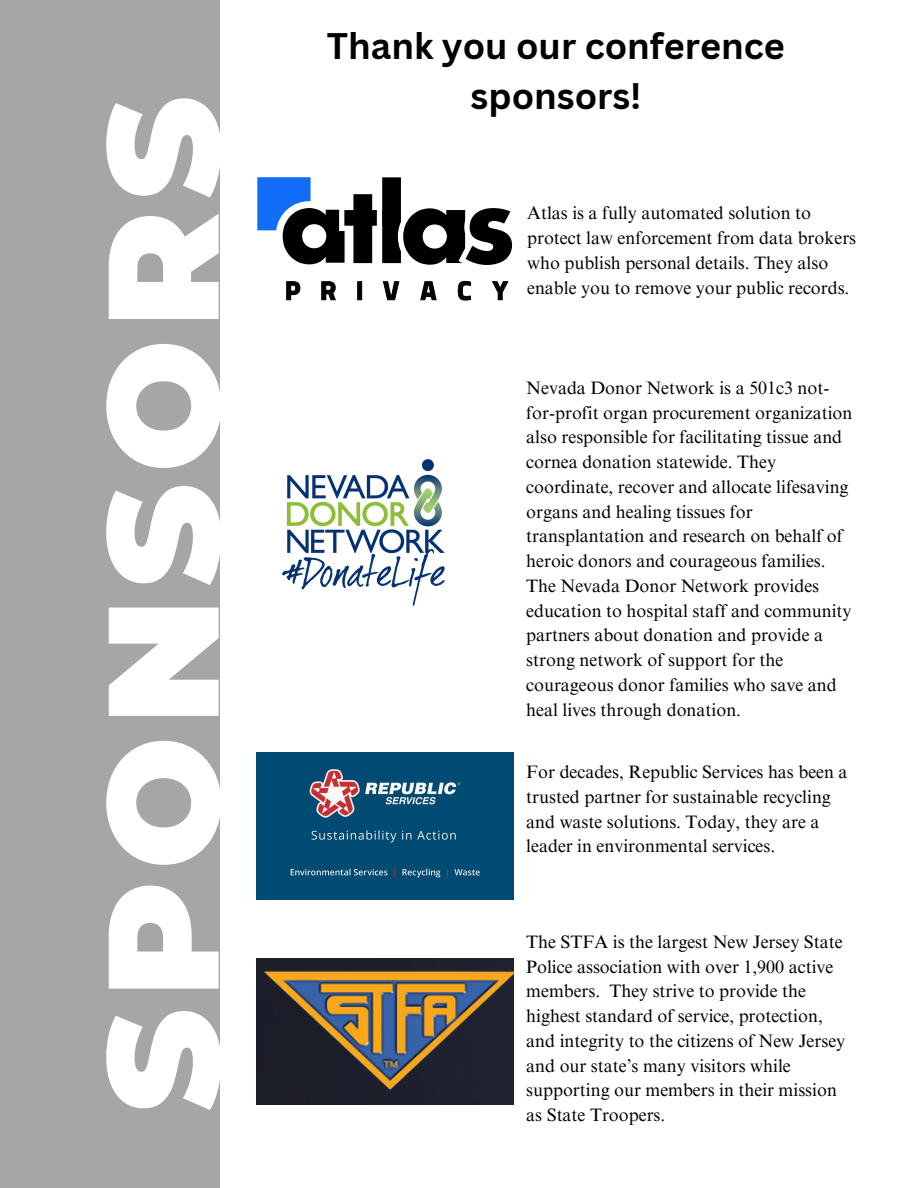
<style>
.page{position:relative;width:918px;height:1188px;background:#fff}
.page>*{position:absolute;margin:0;border:0;box-sizing:border-box;transform-origin:0 0}
.t1{font:900 157.05px "Montserrat";letter-spacing:.075em;color:#fff}
.t2{font:700 36px/49.5px "Canva Sans";color:#000;text-align:center}
.t3{font:18px/24.8px "Times NRMT Pro";color:#000}
</style>
<div class="page">
<div style="left:0;top:0;width:220px;height:1188px;background:#a6a6a6"></div>
<img style="left:282px;top:459px;width:163px;height:147px">
<img style="left:256px;top:958px;width:258px;height:146px">
<svg style="left:257px;top:177px;width:255px;height:124px"></svg>
<img style="left:256px;top:753px;width:258px;height:147px">
<h2 class="t1" style="left:67px;top:1112px;width:1017px;rotate:-90deg">SPONSORS</h2>
<p class="t2" style="left:327px;top:21px;width:459px">Thank you our conference sponsors!</p>
<p class="t3" style="left:527px;top:203px;width:331px">Atlas is a fully automated solution to protect law enforcement from data brokers who publish personal details. They also enable you to remove your public records.</p>
<p class="t3" style="left:526px;top:378px;width:328px">Nevada Donor Network is a 501c3 not&shy;for-profit organ procurement organization also responsible for facilitating tissue and cornea donation statewide. They coordinate, recover and allocate lifesaving organs and healing tissues for transplantation and research on behalf of heroic donors and courageous families.<br>The Nevada Donor Network provides education to hospital staff and community partners about donation and provide a strong network of support for the courageous donor families who save and heal lives through donation.</p>
<p class="t3" style="left:526px;top:762px;width:323px">For decades, Republic Services has been a trusted partner for sustainable recycling and waste solutions. Today, they are a leader in environmental services.</p>
<p class="t3" style="left:526px;top:932px;width:320px">The STFA is the largest New Jersey State Police association with over 1,900 active members. They strive to provide the highest standard of service, protection, and integrity to the citizens of New Jersey and our state’s many visitors while supporting our members in their mission as State Troopers.</p>
</div>
